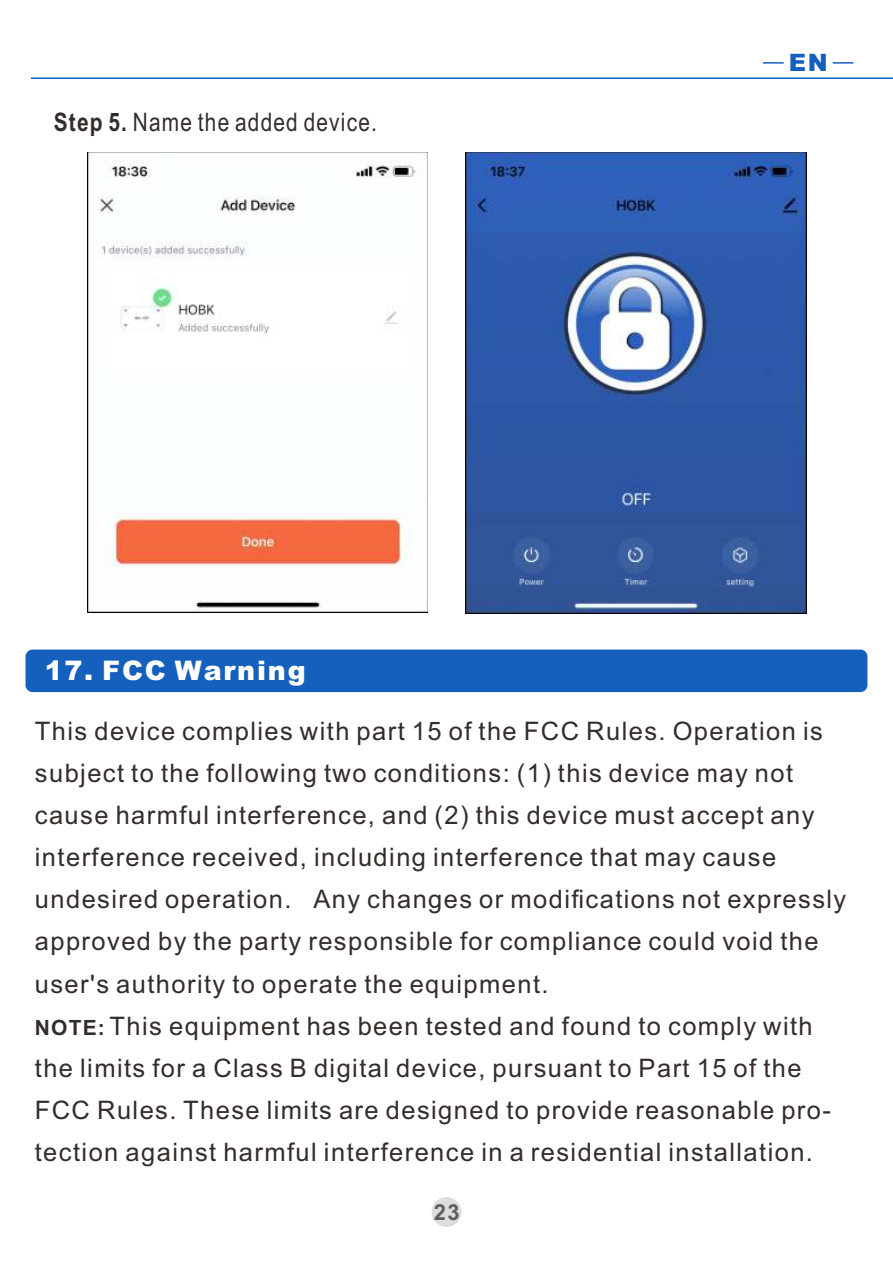
<style>
.page{position:relative;width:893px;height:1263px;background:#fff}
.page>*{position:absolute;margin:0;border:0;box-sizing:border-box;transform-origin:0 0}
.t1{font:900 27px "Arial";letter-spacing:.065em;color:#fff}
.t2{font:25.5px/42.2px "Arial";letter-spacing:.055em;color:#332c2b}
.t3{font:25.5px "Arial Narrow";letter-spacing:.045em;color:#332c2b}
.t4{font:900 24px "Arial";color:#1560bd}
.t5{font:700 22.05px "Arial";color:#5f5d5d}
.s1{font-weight:700}
.s2{font-weight:700;font-size:21px}
</style>
<div class="page">
<img style="left:466px;top:152px;width:340px;height:461px">
<img style="left:88px;top:152px;width:340px;height:460px">
<div style="left:432px;top:1197px;width:29px;height:30px;background:#dcdddd;border-radius:50%"></div>
<hr style="left:31px;top:77px;width:862px;height:2px;background:#1560bd">
<hr style="left:833px;top:62px;width:20px;height:2px;background:#1560bd">
<hr style="left:763px;top:62px;width:21px;height:2px;background:#1560bd">
<div style="left:26px;top:649px;width:841px;height:43px;background:#1560bd;border-radius:7px"></div>
<p class="t3" style="left:54px;top:112px;width:325px"><span class="s1">Step 5.</span> Name the added device.</p>
<p class="t4" style="left:789px;top:54px;width:40px">EN</p>
<p class="t1" style="left:45px;top:661px;width:263px">17. FCC Warning</p>
<p class="t2" style="left:35px;top:712px;width:813px">This device complies with part 15 of the FCC Rules. Operation is subject to the following two conditions: (1) this device may not cause harmful interference, and (2) this device must accept any interference received, including interference that may cause undesired operation. Any changes or modifications not expressly approved by the party responsible for compliance could void the user's authority to operate the equipment.<br><span class="s2">NOTE:</span> This equipment has been tested and found to comply with the limits for a Class B digital device, pursuant to Part 15 of the FCC Rules. These limits are designed to provide reasonable pro&shy;tection against harmful interference in a residential installation.</p>
<p class="t5" style="left:434px;top:1204px;width:27px">23</p>
</div>
